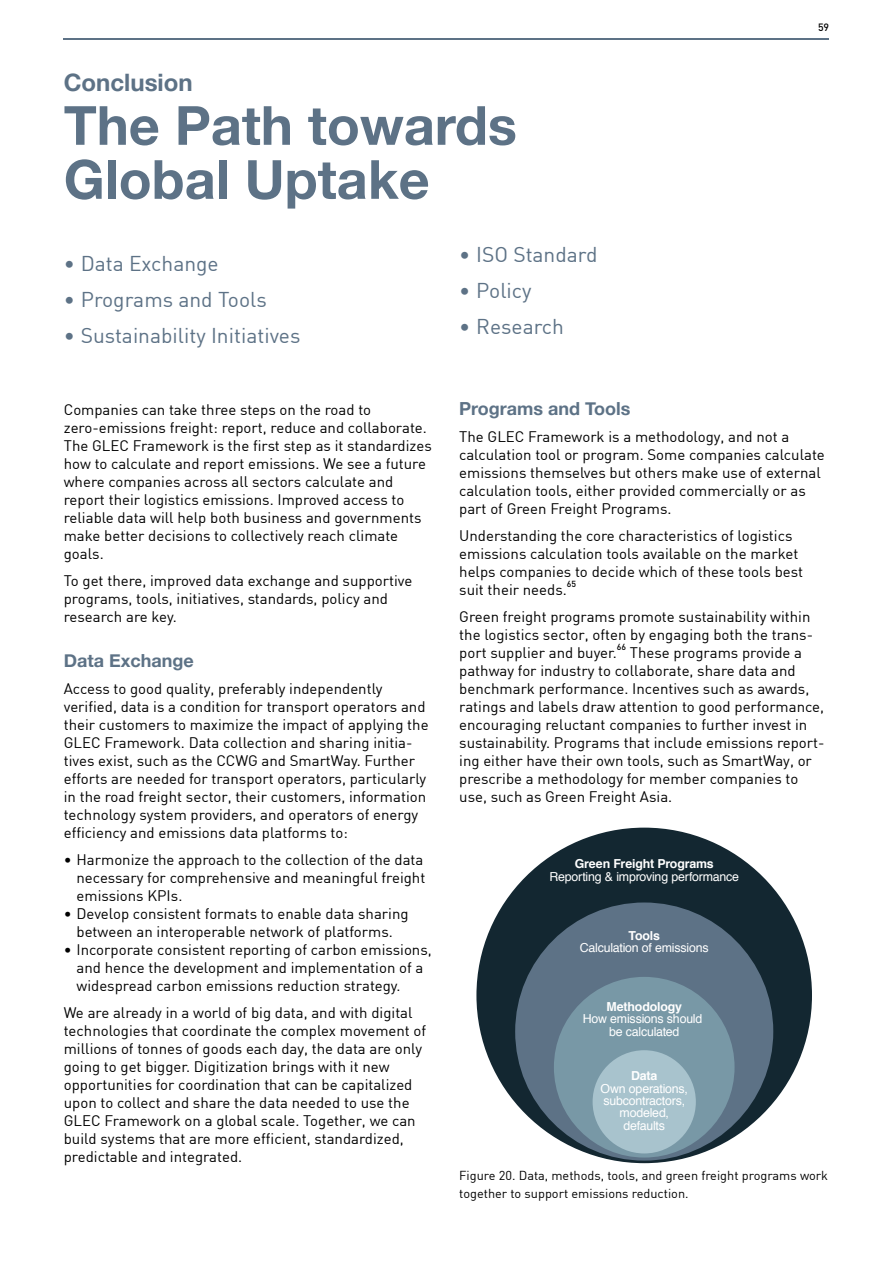
<style>
.page{position:relative;width:893px;height:1263px;background:#fff}
.page>*{position:absolute;margin:0;border:0;box-sizing:border-box;transform-origin:0 0}
.t1{font:700 54px/54px "Helvetica Neue";color:#5d7286}
.t2{font:700 24px "Helvetica Neue";color:#5d7286}
.t3{font:21px "DIN";color:#5d7286}
.t4{font:700 18px "Helvetica Neue";color:#5d7286}
.t5{font:15px/18px "DIN";color:#000}
.t6{font:12.75px/18px "DIN";color:#000}
.t7{font:12.45px/12.5px "Helvetica";letter-spacing:-.015em;color:#fff;text-align:center}
.t8{font:700 12.45px "Helvetica";letter-spacing:-.015em;color:#fff}
.t9{font:500 10.5px "DIN";color:#000}
.t10{font:500 8.7px "DIN";color:#000}
</style>
<div class="page">
<hr style="left:64px;top:38px;width:765px;height:2px;background:#5d7286">
<div style="left:476px;top:828px;width:336px;height:335px;background:#132731;border-radius:50%"></div>
<div style="left:515px;top:902px;width:258px;height:258px;background:#5d7286;border-radius:50%"></div>
<div style="left:554px;top:977px;width:181px;height:180px;background:#7898a6;border-radius:50%"></div>
<div style="left:593px;top:1050px;width:103px;height:103px;background:#a8c3cd;border-radius:50%"></div>
<h2 class="t2" style="left:64px;top:63px;width:130px">Conclusion</h2>
<h1 class="t1" style="left:64px;top:100px;width:455px">The Path towards<br>Global Uptake</h1>
<h3 class="t3" style="left:64px;top:250px;width:156px">• Data Exchange</h3>
<h3 class="t3" style="left:64px;top:286px;width:205px">• Programs and Tools</h3>
<h3 class="t3" style="left:64px;top:322px;width:238px">• Sustainability Initiatives</h3>
<h3 class="t3" style="left:459px;top:241px;width:140px">• ISO Standard</h3>
<h3 class="t3" style="left:459px;top:277px;width:74px">• Policy</h3>
<h3 class="t3" style="left:459px;top:313px;width:106px">• Research</h3>
<p class="t9" style="left:818px;top:20px;width:13px">59</p>
<p class="t5" style="left:64px;top:400px;width:370px">Companies can take three steps on the road to zero-emissions freight: report, reduce and collaborate.<br>The GLEC Framework is the first step as it standardizes how to calculate and report emissions. We see a future where companies across all sectors calculate and report their logistics emissions. Improved access to reliable data will help both business and governments make better decisions to collectively reach climate goals.</p>
<p class="t5" style="left:64px;top:571px;width:350px">To get there, improved data exchange and supportive programs, tools, initiatives, standards, policy and research are key.</p>
<p class="t4" style="left:64px;top:646px;width:132px">Data Exchange</p>
<p class="t5" style="left:64px;top:679px;width:366px">Access to good quality, preferably independently verified, data is a condition for transport operators and their customers to maximize the impact of applying the GLEC Framework. Data collection and sharing initia&shy;tives exist, such as the CCWG and SmartWay. Further efforts are needed for transport operators, particularly in the road freight sector, their customers, information technology system providers, and operators of energy efficiency and emissions data platforms to:</p>
<p class="t5" style="left:77px;top:850px;width:350px;text-indent:-13px">• Harmonize the approach to the collection of the data necessary for comprehensive and meaningful freight emissions KPIs.</p>
<p class="t5" style="left:64px;top:904px;width:346px;text-align:center">• Develop consistent formats to enable data sharing between an interoperable network of platforms.</p>
<p class="t5" style="left:77px;top:940px;width:357px;text-indent:-13px">• Incorporate consistent reporting of carbon emissions, and hence the development and implementation of a widespread carbon emissions reduction strategy.</p>
<p class="t5" style="left:64px;top:1003px;width:364px">We are already in a world of big data, and with digital technologies that coordinate the complex movement of millions of tonnes of goods each day, the data are only going to get bigger. Digitization brings with it new opportunities for coordination that can be capitalized upon to collect and share the data needed to use the GLEC Framework on a global scale. Together, we can build systems that are more efficient, standardized, predictable and integrated.</p>
<p class="t4" style="left:459px;top:394px;width:173px">Programs and Tools</p>
<p class="t5" style="left:459px;top:427px;width:367px">The GLEC Framework is a methodology, and not a calculation tool or program. Some companies calculate emissions themselves but others make use of external calculation tools, either provided commercially or as part of Green Freight Programs.</p>
<p class="t5" style="left:459px;top:526px;width:345px">Understanding the core characteristics of logistics emissions calculation tools available on the market helps companies to decide which of these tools best suit their needs.</p>
<p class="t10" style="left:567px;top:578px;width:11px">65</p>
<p class="t5" style="left:459px;top:607px;width:355px">Green freight programs promote sustainability within the logistics sector, often by engaging both the trans&shy;port supplier and buyer.</p>
<p class="t10" style="left:617px;top:641px;width:11px">66</p>
<p class="t5" style="left:459px;top:643px;width:367px;text-indent:171px">These programs provide a pathway for industry to collaborate, share data and benchmark performance. Incentives such as awards, ratings and labels draw attention to good performance, encouraging reluctant companies to further invest in sustainability. Programs that include emissions report&shy;ing either have their own tools, such as SmartWay, or prescribe a methodology for member companies to use, such as Green Freight Asia.</p>
<p class="t8" style="left:575px;top:854px;width:141px">Green Freight Programs</p>
<p class="t7" style="left:549px;top:870px;width:191px">Reporting &amp; improving performance</p>
<p class="t8" style="left:629px;top:925px;width:33px">Tools</p>
<p class="t7" style="left:580px;top:942px;width:130px">Calculation of emissions</p>
<p class="t8" style="left:606px;top:996px;width:77px">Methodology</p>
<p class="t7" style="left:583px;top:1013px;width:121px">How emissions should be calculated</p>
<p class="t8" style="left:631px;top:1066px;width:28px">Data</p>
<p class="t7" style="left:601px;top:1082px;width:89px">Own operations, subcontractors, modeled, defaults</p>
<p class="t6" style="left:459px;top:1166px;width:370px">Figure 20. Data, methods, tools, and green freight programs work together to support emissions reduction.</p>
</div>
